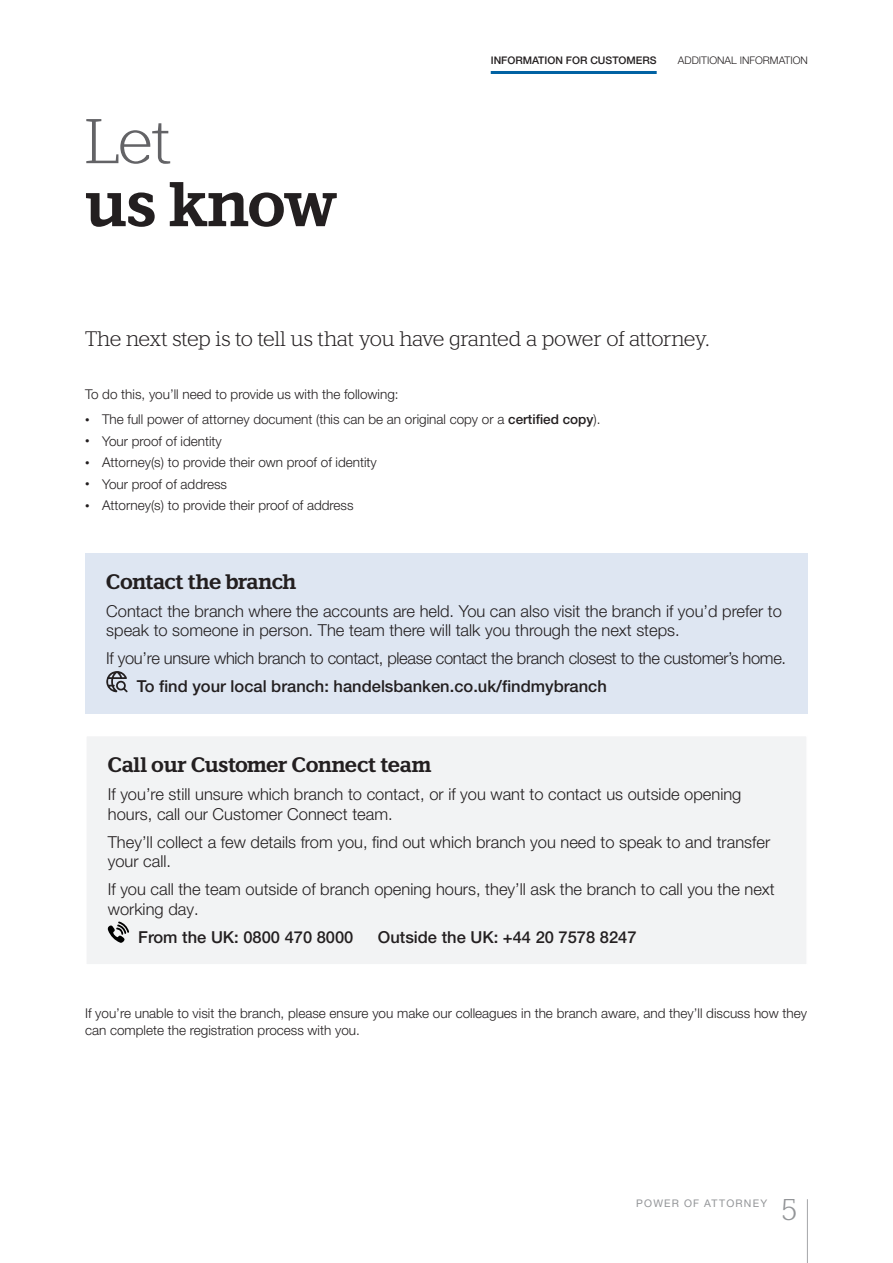
<style>
.page{position:relative;width:893px;height:1263px;background:#fff}
.page>*{position:absolute;margin:0;border:0;box-sizing:border-box;transform-origin:0 0}
.t1{font:700 63px/63px "Handelsbanken Slabserif";letter-spacing:-.02em;color:#231f20}
.t2{font:300 30px "Handelsbanken Slabserif";color:#939598}
.A4_INTRO_COPY{font:300 21px "Handelsbanken Slabserif";letter-spacing:-.025em;color:#231f20}
.A5_BODY_COPY{font:700 21px "Handelsbanken Slabserif";letter-spacing:-.02em;color:#231f20}
.A5_BODY_COPY-2{font:300 16.5px/19.5px "Helvetica Neue LT Pro";color:#231f20}
.A5_BODY_COPY-3{font:500 16.5px "Helvetica Neue LT Pro";color:#231f20}
.A5_BODY_COPY-4{font:300 16.5px "Helvetica Neue LT Pro";letter-spacing:-.02em;color:#231f20}
.A4_BODY_COPY{font:300 13.5px/17.2px "Helvetica Neue LT Pro";color:#231f20}
.Subhead_3{font:500 10.5px "Helvetica Neue LT Pro";color:#231f20}
.Subhead_3-2{font:300 10.5px "Helvetica Neue LT Pro";color:#231f20}
.t3{font:10.5px "Helvetica Neue LT Pro";letter-spacing:.115em;color:#939598}
.s1{font-weight:300;color:#636366}
.s2{font-size:9px}
.s3{font-weight:500}
</style>
<div class="page">
<hr style="left:807px;top:1199px;width:1px;height:64px;background:#a8a9ad">
<hr style="left:491px;top:71px;width:166px;height:3px;background:#0062a3">
<div style="left:85px;top:553px;width:723px;height:160px;background:#dee6f2"></div>
<svg style="left:106px;top:671px;width:22px;height:21px"></svg>
<div style="left:86px;top:735px;width:721px;height:230px;background:#f2f3f4"></div>
<svg style="left:108px;top:921px;width:21px;height:22px"></svg>
<div style="left:85px;top:735px;width:723px;height:230px;border:2px solid #fff"></div>
<p class="t1" style="left:85px;top:108px;width:254px"><span class="s1">Let<br></span>us know</p>
<p class="Subhead_3" style="left:491px;top:54px;width:167px">INFORMATION FOR CUSTOMERS</p>
<p class="Subhead_3-2" style="left:678px;top:54px;width:131px">ADDITIONAL INFORMATION</p>
<p class="A4_INTRO_COPY" style="left:85px;top:327px;width:627px">The next step is to tell us that you have granted a power of attorney.</p>
<p class="A4_BODY_COPY" style="left:85px;top:385px;width:315px">To do this, you’ll need to provide us with the following:</p>
<p class="A4_BODY_COPY" style="left:85px;top:410px;width:517px"><span class="s2">•</span> The full power of attorney document (this can be an original copy or a <span class="s3">certified copy</span>).</p>
<p class="A4_BODY_COPY" style="left:85px;top:432px;width:138px"><span class="s2">•</span> Your proof of identity</p>
<p class="A4_BODY_COPY" style="left:85px;top:454px;width:293px"><span class="s2">•</span> Attorney(s) to provide their own proof of identity</p>
<p class="A4_BODY_COPY" style="left:85px;top:475px;width:144px"><span class="s2">•</span> Your proof of address</p>
<p class="A4_BODY_COPY" style="left:85px;top:497px;width:270px"><span class="s2">•</span> Attorney(s) to provide their proof of address</p>
<p class="A5_BODY_COPY" style="left:106px;top:569px;width:192px">Contact the branch</p>
<p class="A5_BODY_COPY-2" style="left:106px;top:601px;width:677px">Contact the branch where the accounts are held. You can also visit the branch if you’d prefer to speak to someone in person. The team there will talk you through the next steps.</p>
<p class="A5_BODY_COPY-4" style="left:106px;top:648px;width:681px">If you’re unsure which branch to contact, please contact the branch closest to the customer’s home.</p>
<p class="A5_BODY_COPY-3" style="left:137px;top:676px;width:472px">To find your local branch: handelsbanken.co.uk/findmybranch</p>
<p class="A5_BODY_COPY" style="left:108px;top:752px;width:325px">Call our Customer Connect team</p>
<p class="A5_BODY_COPY-2" style="left:108px;top:784px;width:635px">If you’re still unsure which branch to contact, or if you want to contact us outside opening hours, call our Customer Connect team.</p>
<p class="A5_BODY_COPY-2" style="left:108px;top:832px;width:664px">They’ll collect a few details from you, find out which branch you need to speak to and transfer your call.</p>
<p class="A5_BODY_COPY-2" style="left:108px;top:879px;width:668px">If you call the team outside of branch opening hours, they’ll ask the branch to call you the next working day.</p>
<p class="A5_BODY_COPY-3" style="left:138px;top:927px;width:217px">From the UK: 0800 470 8000</p>
<p class="A5_BODY_COPY-3" style="left:378px;top:927px;width:260px">Outside the UK: +44 20 7578 8247</p>
<p class="A4_BODY_COPY" style="left:85px;top:1004px;width:723px">If you’re unable to visit the branch, please ensure you make our colleagues in the branch aware, and they’ll discuss how they can complete the registration process with you.</p>
<p class="t3" style="left:636px;top:1196px;width:133px">POWER OF ATTORNEY</p>
<p class="t2" style="left:782px;top:1192px;width:17px">5</p>
</div>
